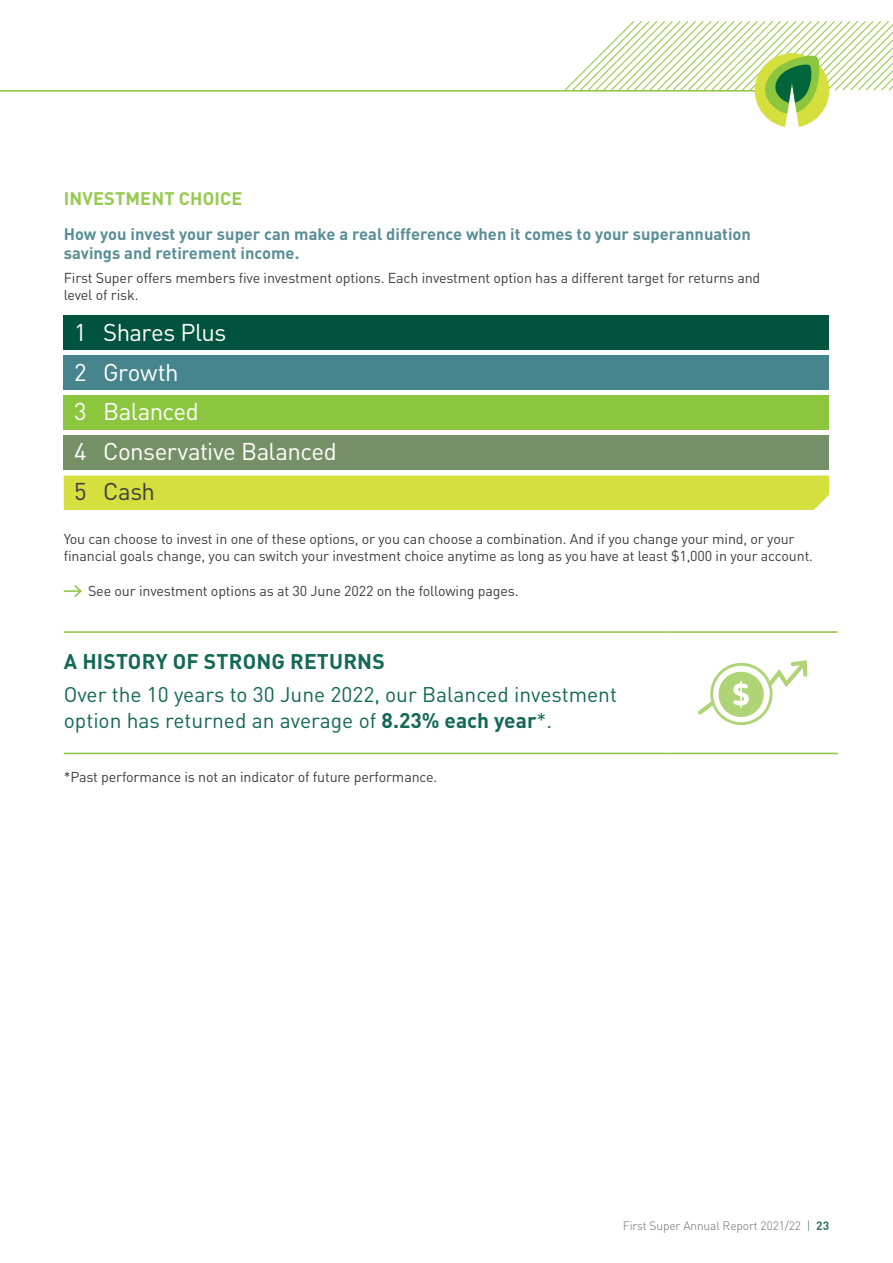
<style>
.page{position:relative;width:893px;height:1263px;background:#fff}
.page>*{position:absolute;margin:0;border:0;box-sizing:border-box;transform-origin:0 0}
.t1{font:24px "DINOT";letter-spacing:-.025em;color:#fff}
.t2{font:24px "DINOT";color:#3e3e3f}
.SALT__Lrg_Pullout_in{font:21px/25.5px "DINOT";color:#136856}
.SALT__Lrg_Pullout_in-2{font:700 21px "DINOT";letter-spacing:.01em;color:#136856}
.SALT__Heading_L1{font:700 18px "DINOT";letter-spacing:.01em;color:#96ca4e}
.SALT__Heading_L2{font:700 16.5px/19.5px "DINOT";color:#598e96}
.SALT__Body_Copy_9_5{font:14.25px/17.2px "DINOT";letter-spacing:-.01em;color:#3e3e3f}
.t3{font:300 12px "DINOT";letter-spacing:-.01em;color:#6c6d70}
.s1{font-weight:700}
.s2{color:#317565}
.s3{font-weight:700;color:#317565}
</style>
<div class="page">
<hr style="left:0;top:90px;width:770px;height:2px;background:#8bc63e">
<svg style="left:565px;top:21px;width:328px;height:106px"></svg>
<div style="left:64px;top:316px;width:765px;height:34px;background:#00533e"></div>
<div style="left:64px;top:356px;width:765px;height:34px;background:#46858d"></div>
<div style="left:64px;top:396px;width:765px;height:34px;background:#8bc63e"></div>
<div style="left:64px;top:436px;width:765px;height:34px;background:#759067"></div>
<div style="left:64px;top:476px;width:765px;height:34px;background:#d5df3e"></div>
<svg style="left:64px;top:585px;width:18px;height:13px"></svg>
<hr style="left:64px;top:631px;width:604px;height:2px;background:#8bc63e">
<hr style="left:668px;top:631px;width:170px;height:2px;background:#8bc63e">
<hr style="left:64px;top:753px;width:604px;height:1px;background:#8bc63e">
<hr style="left:668px;top:753px;width:170px;height:1px;background:#8bc63e">
<svg style="left:698px;top:660px;width:110px;height:65px"></svg>
<p class="SALT__Heading_L1" style="left:64px;top:186px;width:180px">INVESTMENT CHOICE</p>
<p class="SALT__Heading_L2" style="left:64px;top:223px;width:689px">How you invest your super can make a real difference when it comes to your superannuation savings and retirement income.</p>
<p class="SALT__Body_Copy_9_5" style="left:64px;top:268px;width:698px">First Super offers members five investment options. Each investment option has a different target for returns and level of risk.</p>
<p class="t1" style="left:74px;top:316px;width:154px">1 Shares Plus</p>
<p class="t1" style="left:74px;top:355px;width:106px">2 Growth</p>
<p class="t1" style="left:74px;top:395px;width:126px">3 Balanced</p>
<p class="t1" style="left:74px;top:435px;width:264px">4 Conservative Balanced</p>
<p class="t2" style="left:74px;top:475px;width:82px">5 Cash</p>
<p class="SALT__Body_Copy_9_5" style="left:64px;top:530px;width:751px">You can choose to invest in one of these options, or you can choose a combination. And if you change your mind, or your financial goals change, you can switch your investment choice anytime as long as you have at least $1,000 in your account.</p>
<p class="SALT__Body_Copy_9_5" style="left:88px;top:581px;width:432px">See our investment options as at 30 June 2022 on the following pages.</p>
<p class="SALT__Lrg_Pullout_in-2" style="left:64px;top:647px;width:322px">A HISTORY OF STRONG RETURNS</p>
<p class="SALT__Lrg_Pullout_in" style="left:64px;top:681px;width:555px">Over the 10 years to 30 June 2022, our Balanced investment option has returned an average of <span class="s1">8.23% each year</span>*.</p>
<p class="SALT__Body_Copy_9_5" style="left:64px;top:768px;width:375px">*Past performance is not an indicator of future performance.</p>
<p class="t3" style="left:623px;top:1217px;width:208px">First Super Annual Report 2021/22 <span class="s2">|</span> <span class="s3">23</span></p>
</div>
